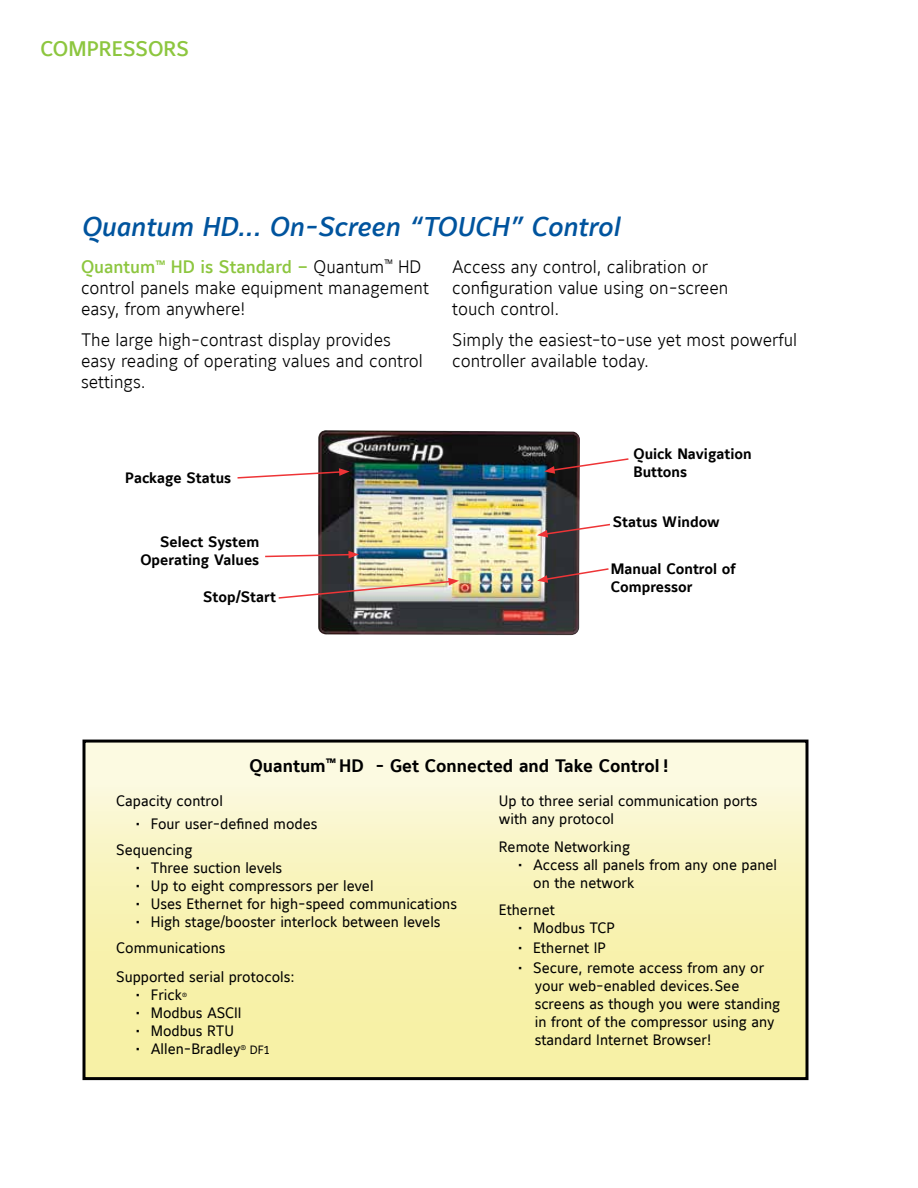
<style>
.page{position:relative;width:918px;height:1188px;background:#fff}
.page>*{position:absolute;margin:0;border:0;box-sizing:border-box;transform-origin:0 0}
.t1{font:27px "Maurea Medium Italic Lf";color:#00549e}
.t2{font:21px "Maurea Medium Lf";color:#8dc63f}
.t3{font:18px/21px "Maurea Light Lf";color:#000}
.t4{font:18px "Maurea Bold Lf";color:#000}
.t5{font:18px "Maurea Medium Lf";color:#8dc63f}
.t6{font:15px/18px "Maurea Regular Lf";color:#000}
.t7{font:15px/18px "Maurea Bold Lf";color:#000}
.t8{font:6.15px "Maurea Regular Lf";color:#000}
.s1{font-family:"Maurea Light Lf";color:#000}
.s2{font-size:12px}
</style>
<div class="page">
<img style="left:318px;top:430px;width:262px;height:205px">
<div style="left:84px;top:741px;width:723px;height:338px;background:linear-gradient(to bottom,#fcf9e0,#f6ef98)"></div>
<div style="left:82px;top:740px;width:726px;height:340px;border:3px solid #000"></div>
<img style="left:278px;top:578px;width:181px;height:22px">
<svg style="left:544px;top:457px;width:85px;height:17px"></svg>
<svg style="left:237px;top:468px;width:113px;height:11px"></svg>
<svg style="left:537px;top:567px;width:72px;height:16px"></svg>
<svg style="left:537px;top:523px;width:73px;height:15px"></svg>
<svg style="left:265px;top:551px;width:94px;height:7px"></svg>
<h2 class="t2" style="left:40px;top:37px;width:28px">Compressor</h2>
<h2 class="t2" style="left:176px;top:37px;width:14px">S</h2>
<h1 class="t1" style="left:81px;top:212px;width:540px">Quantum HD... On-Screen “TOUCH” Control</h1>
<p class="t5" style="left:81px;top:256px;width:342px">Quantum<sup>™</sup> HD is Standard – <span class="s1">Quantum</span><sup>™</sup> <span class="s1">HD</span></p>
<p class="t3" style="left:81px;top:277px;width:349px">control panels make equipment management easy, from anywhere!</p>
<p class="t3" style="left:81px;top:330px;width:343px">The large high-contrast display provides easy reading of operating values and control settings.</p>
<p class="t3" style="left:452px;top:256px;width:278px">Access any control, calibration or configuration value using on-screen touch control.</p>
<p class="t3" style="left:452px;top:330px;width:346px">Simply the easiest-to-use yet most powerful controller available today.</p>
<p class="t7" style="left:125px;top:469px;width:107px">Package Status</p>
<p class="t7" style="left:140px;top:533px;width:120px;text-align:right">Select System<br>Operating Values</p>
<p class="t7" style="left:203px;top:588px;width:74px">Stop/Start</p>
<p class="t7" style="left:634px;top:445px;width:120px">Quick Navigation<br>Buttons</p>
<p class="t7" style="left:613px;top:514px;width:108px">Status Window</p>
<p class="t7" style="left:611px;top:561px;width:127px">Manual Control of<br>Compressor</p>
<p class="t4" style="left:250px;top:756px;width:420px">Quantum<sup>™</sup> HD - Get Connected and Take Control !</p>
<p class="t6" style="left:499px;top:792px;width:260px">Up to three serial communication ports with any protocol</p>
<p class="t6" style="left:499px;top:839px;width:133px">Remote Networking</p>
<p class="t6" style="left:533px;top:857px;width:245px;text-indent:-15px">• Access all panels from any one panel on the network</p>
<p class="t6" style="left:499px;top:901px;width:58px">Ethernet</p>
<p class="t6" style="left:518px;top:919px;width:98px">• Modbus TCP</p>
<p class="t6" style="left:518px;top:939px;width:89px">• Ethernet IP</p>
<p class="t6" style="left:535px;top:959px;width:247px;text-indent:-16px">• Secure, remote access from any or your web-enabled devices.See screens as though you were standing in front of the compressor using any standard Internet Browser!</p>
<p class="t6" style="left:116px;top:792px;width:108px">Capacity control</p>
<p class="t6" style="left:116px;top:811px;width:203px;line-height:26.1px;text-indent:20px">• Four user-defined modes<br>Sequencing</p>
<p class="t6" style="left:136px;top:859px;width:148px">• Three suction levels</p>
<p class="t6" style="left:136px;top:877px;width:239px">• Up to eight compressors per level</p>
<p class="t6" style="left:136px;top:895px;width:323px">• Uses Ethernet for high-speed communications</p>
<p class="t6" style="left:116px;top:909px;width:326px;line-height:26.1px;text-indent:20px">• High stage/booster interlock between levels<br>Communications</p>
<p class="t6" style="left:116px;top:968px;width:180px">Supported serial protocols:</p>
<p class="t6" style="left:136px;top:986px;width:48px">• Frick</p>
<p class="t8" style="left:182px;top:991px;width:6px">®</p>
<p class="t6" style="left:136px;top:1004px;width:107px">• Modbus ASCII</p>
<p class="t6" style="left:136px;top:1022px;width:100px">• Modbus RTU</p>
<p class="t6" style="left:136px;top:1040px;width:135px">• Allen-Bradley<sup>®</sup> <span class="s2">DF1</span></p>
</div>
